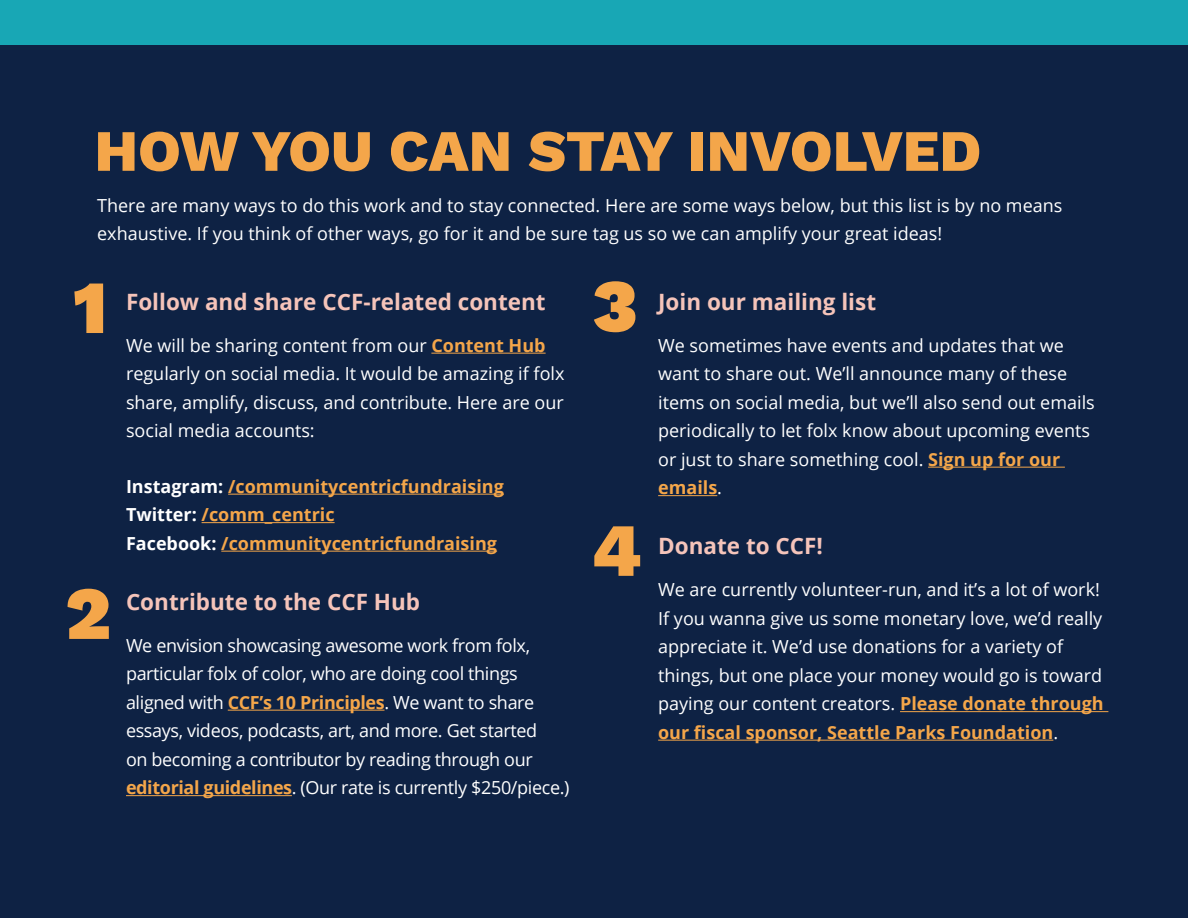
<style>
.page{position:relative;width:1188px;height:918px;background:#0e2244}
.page>*{position:absolute;margin:0;border:0;box-sizing:border-box;transform-origin:0 0}
.t1{font:75px "Work Sans";color:#f4a64a}
.heading{font:58.5px "Work Sans";color:#f4a64a}
.Titles{font:700 22.5px "Open Sans";color:#f5c4ba}
.body{font:18px/28.5px "Open Sans";color:#fff}
.body-2{font:18px/28.5px "Open Sans";letter-spacing:-.02em;color:#fff}
.body-3{font:700 18px "Open Sans";color:#f4a64a}
.body-4{font:700 18px "Open Sans";color:#f5a64a}
.s1{font-weight:700;color:#f4a64a}
.s2{color:#fff}
</style>
<div class="page">
<div style="left:0;top:0;width:1188px;height:45px;background:#18a7b5"></div>
<hr style="left:431px;top:353px;width:115px;height:1px;background:#f4a64a">
<hr style="left:228px;top:494px;width:276px;height:1px;background:#f4a64a">
<hr style="left:202px;top:522px;width:133px;height:1px;background:#f5a64a">
<hr style="left:221px;top:551px;width:276px;height:1px;background:#f4a64a">
<hr style="left:228px;top:710px;width:157px;height:1px;background:#f4a64a">
<hr style="left:126px;top:795px;width:166px;height:1px;background:#f4a64a">
<hr style="left:928px;top:467px;width:137px;height:1px;background:#f4a64a">
<hr style="left:658px;top:495px;width:59px;height:1px;background:#f4a64a">
<hr style="left:900px;top:711px;width:208px;height:1px;background:#f4a64a">
<hr style="left:658px;top:740px;width:395px;height:1px;background:#f4a64a">
<p class="heading" style="left:94px;top:106px;width:888px">HOW YOU CAN STAY INVOLVED</p>
<p class="body" style="left:97px;top:190px;width:967px">There are many ways to do this work and to stay connected. Here are some ways below, but this list is by no means exhaustive. If you think of other ways, go for it and be sure tag us so we can amplify your great ideas!</p>
<p class="t1" style="left:73px;top:251px;width:36px">1</p>
<p class="t1" style="left:65px;top:556px;width:47px">2</p>
<p class="Titles" style="left:126px;top:286px;width:421px">Follow and share CCF-related content</p>
<p class="body" style="left:126px;top:331px;width:440px">We will be sharing content from our <span class="s1">Content Hub </span>regularly on social media. It would be amazing if folx share, amplify, discuss, and contribute. Here are our social media accounts:</p>
<p class="body-3" style="left:126px;top:474px;width:379px"><span class="s2">Instagram:</span> /communitycentricfundraising</p>
<p class="body-4" style="left:126px;top:502px;width:210px"><span class="s2">Twitter:</span> /comm_centric</p>
<p class="body-3" style="left:126px;top:531px;width:373px"><span class="s2">Facebook:</span> /communitycentricfundraising</p>
<p class="Titles" style="left:126px;top:586px;width:296px">Contribute to the CCF Hub</p>
<p class="body-2" style="left:126px;top:631px;width:445px">We envision showcasing awesome work from folx, particular folx of color, who are doing cool things aligned with <span class="s1">CCF’s 10 Principles</span>. We want to share essays, videos, podcasts, art, and more. Get started<br>on becoming a contributor by reading through our <span class="s1">editorial guidelines</span>. (Our rate is currently $250/piece.)</p>
<p class="t1" style="left:593px;top:249px;width:46px">3</p>
<p class="t1" style="left:591px;top:493px;width:52px">4</p>
<p class="Titles" style="left:658px;top:286px;width:219px">Join our mailing list</p>
<p class="body" style="left:658px;top:331px;width:438px">We sometimes have events and updates that we want to share out. We’ll announce many of these items on social media, but we’ll also send out emails periodically to let folx know about upcoming events or just to share something cool. <span class="s1">Sign up for our emails</span>.</p>
<p class="Titles" style="left:658px;top:530px;width:166px">Donate to CCF!</p>
<p class="body" style="left:658px;top:575px;width:447px">We are currently volunteer-run, and it’s a lot of work!<br>If you wanna give us some monetary love, we’d really appreciate it. We’d use donations for a variety of things, but one place your money would go is toward paying our content creators. <span class="s1">Please donate through our fiscal sponsor, Seattle Parks Foundation</span>.</p>
</div>
